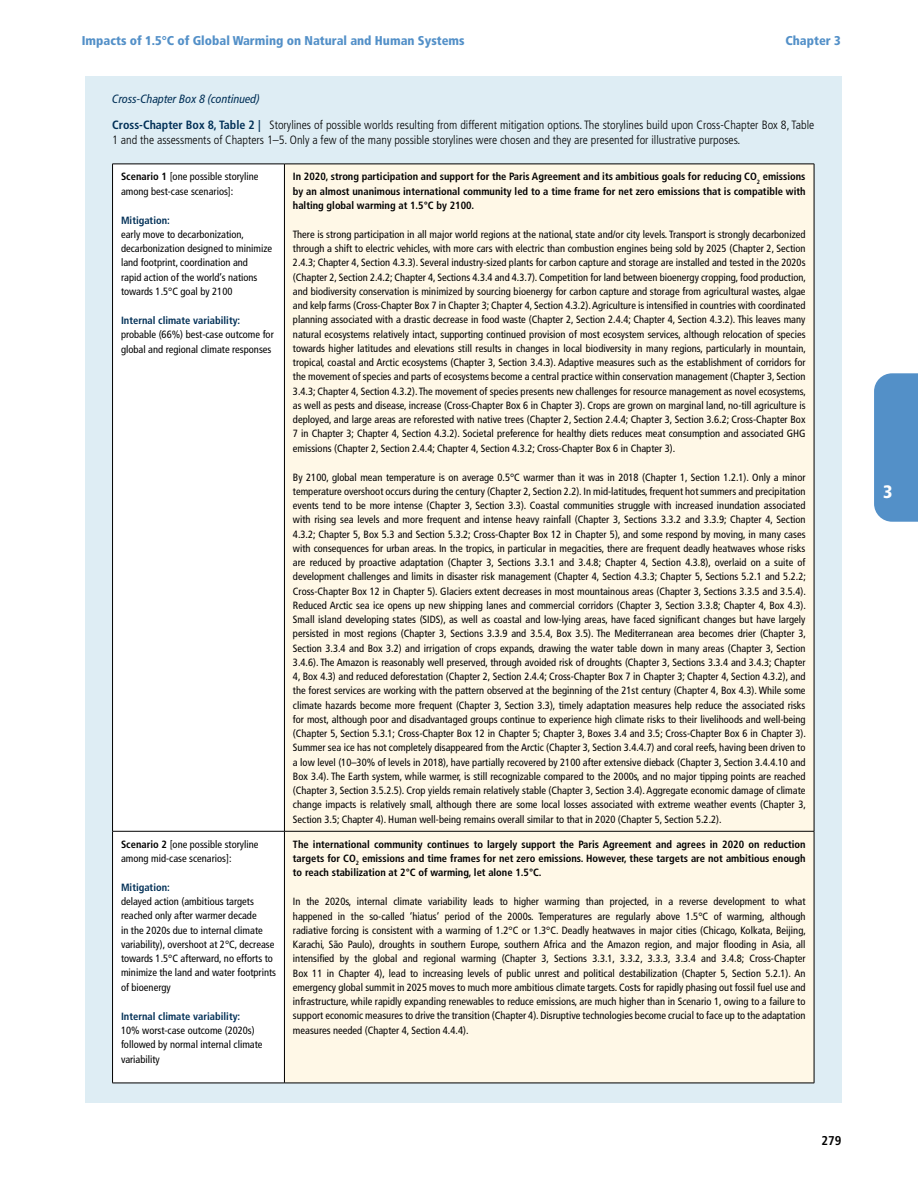
<style>
.page{position:relative;width:918px;height:1188px;background:#fff}
.page>*{position:absolute;margin:0;border:0;box-sizing:border-box;transform-origin:0 0}
.t1{font:900 condensed 18px "Frutiger LT Pro";color:#fff}
.t2{font:900 condensed 12.75px "Frutiger LT Pro";color:#5390c8}
.t3{font:700 condensed 12.75px "Frutiger LT Pro";color:#000}
.t4{font:300 condensed 12px/15px "Frutiger LT Pro";color:#000}
.t5{font:italic condensed 12px "Frutiger LT Pro";color:#002f56}
.t6{font:condensed 10.5px/14.2px "Frutiger LT Pro";color:#000}
.t7{font:700 condensed 10.5px/14.2px "Frutiger LT Pro";color:#000;text-align:justify}
.t8{font:700 condensed 10.5px "Frutiger LT Pro";color:#002f56}
.s1{font-weight:700;color:#002f56}
.s2{font-weight:700}
</style>
<div class="page">
<div style="left:874px;top:373px;width:44px;height:149px;background:#5390c8"></div>
<div style="left:85px;top:77px;width:756px;height:1026px;background:#deedf4"></div>
<div style="left:113px;top:165px;width:171px;height:918px;background:#fff"></div>
<div style="left:285px;top:165px;width:529px;height:918px;background:#fff8e7"></div>
<hr style="left:284px;top:164px;width:1px;height:667px;background:#000">
<hr style="left:284px;top:831px;width:1px;height:252px;background:#000">
<hr style="left:112px;top:164px;width:172px;height:1px;background:#000">
<hr style="left:112px;top:164px;width:1px;height:667px;background:#000">
<hr style="left:284px;top:164px;width:530px;height:1px;background:#000">
<hr style="left:814px;top:164px;width:1px;height:667px;background:#000">
<hr style="left:112px;top:831px;width:172px;height:1px;background:#000">
<hr style="left:112px;top:831px;width:1px;height:252px;background:#000">
<hr style="left:284px;top:831px;width:530px;height:1px;background:#000">
<hr style="left:814px;top:831px;width:1px;height:252px;background:#000">
<hr style="left:112px;top:1083px;width:172px;height:1px;background:#000">
<hr style="left:284px;top:1083px;width:530px;height:1px;background:#000">
<p class="t2" style="left:82px;top:33px;width:384px">Impacts of 1.5°C of Global Warming on Natural and Human Systems</p>
<p class="t2" style="left:786px;top:33px;width:57px">Chapter 3</p>
<p class="t5" style="left:112px;top:91px;width:149px">Cross-Chapter Box 8 (continued)</p>
<p class="t4" style="left:112px;top:118px;width:704px"><span class="s1">Cross-Chapter Box 8, Table 2 |</span> Storylines of possible worlds resulting from different mitigation options. The storylines build upon Cross-Chapter Box 8, Table<br>1 and the assessments of Chapters 1–5. Only a few of the many possible storylines were chosen and they are presented for illustrative purposes.</p>
<p class="t6" style="left:121px;top:170px;width:139px"><span class="s2">Scenario 1</span> [one possible storyline among best-case scenarios]:</p>
<p class="t8" style="left:121px;top:214px;width:50px">Mitigation:</p>
<p class="t6" style="left:121px;top:227px;width:153px">early move to decarbonization, decarbonization designed to minimize land footprint, coordination and<br>rapid action of the world’s nations towards 1.5°C goal by 2100</p>
<p class="t8" style="left:121px;top:314px;width:121px">Internal climate variability:</p>
<p class="t6" style="left:121px;top:328px;width:154px">probable (66%) best-case outcome for global and regional climate responses</p>
<p class="t6" style="left:121px;top:837px;width:139px"><span class="s2">Scenario 2</span> [one possible storyline among mid-case scenarios]:</p>
<p class="t8" style="left:121px;top:881px;width:50px">Mitigation:</p>
<p class="t6" style="left:121px;top:895px;width:157px">delayed action (ambitious targets reached only after warmer decade<br>in the 2020s due to internal climate variability), overshoot at 2°C, decrease towards 1.5°C afterward, no efforts to minimize the land and water footprints of bioenergy</p>
<p class="t8" style="left:121px;top:1010px;width:121px">Internal climate variability:</p>
<p class="t6" style="left:121px;top:1023px;width:143px">10% worst-case outcome (2020s) followed by normal internal climate variability</p>
<p class="t7" style="left:293px;top:169px;width:514px">In 2020, strong participation and support for the Paris Agreement and its ambitious goals for reducing CO<sub>2</sub> emissions by an almost unanimous international community led to a time frame for net zero emissions that is compatible with halting global warming at 1.5°C by 2100.</p>
<p class="t6" style="left:293px;top:227px;width:515px;text-align:justify">There is strong participation in all major world regions at the national, state and/or city levels. Transport is strongly decarbonized through a shift to electric vehicles, with more cars with electric than combustion engines being sold by 2025 (Chapter 2, Section 2.4.3; Chapter 4, Section 4.3.3). Several industry-sized plants for carbon capture and storage are installed and tested in the 2020s (Chapter 2, Section 2.4.2; Chapter 4, Sections 4.3.4 and 4.3.7). Competition for land between bioenergy cropping, food production, and biodiversity conservation is minimized by sourcing bioenergy for carbon capture and storage from agricultural wastes, algae and kelp farms (Cross-Chapter Box 7 in Chapter 3; Chapter 4, Section 4.3.2). Agriculture is intensified in countries with coordinated planning associated with a drastic decrease in food waste (Chapter 2, Section 2.4.4; Chapter 4, Section 4.3.2). This leaves many natural ecosystems relatively intact, supporting continued provision of most ecosystem services, although relocation of species towards higher latitudes and elevations still results in changes in local biodiversity in many regions, particularly in mountain, tropical, coastal and Arctic ecosystems (Chapter 3, Section 3.4.3). Adaptive measures such as the establishment of corridors for the movement of species and parts of ecosystems become a central practice within conservation management (Chapter 3, Section 3.4.3; Chapter 4, Section 4.3.2). The movement of species presents new challenges for resource management as novel ecosystems, as well as pests and disease, increase (Cross-Chapter Box 6 in Chapter 3). Crops are grown on marginal land, no-till agriculture is deployed, and large areas are reforested with native trees (Chapter 2, Section 2.4.4; Chapter 3, Section 3.6.2; Cross-Chapter Box 7 in Chapter 3; Chapter 4, Section 4.3.2). Societal preference for healthy diets reduces meat consumption and associated GHG emissions (Chapter 2, Section 2.4.4; Chapter 4, Section 4.3.2; Cross-Chapter Box 6 in Chapter 3).</p>
<p class="t6" style="left:293px;top:470px;width:515px;text-align:justify">By 2100, global mean temperature is on average 0.5°C warmer than it was in 2018 (Chapter 1, Section 1.2.1). Only a minor temperature overshoot occurs during the century (Chapter 2, Section 2.2). In mid-latitudes, frequent hot summers and precipitation events tend to be more intense (Chapter 3, Section 3.3). Coastal communities struggle with increased inundation associated with rising sea levels and more frequent and intense heavy rainfall (Chapter 3, Sections 3.3.2 and 3.3.9; Chapter 4, Section 4.3.2; Chapter 5, Box 5.3 and Section 5.3.2; Cross-Chapter Box 12 in Chapter 5), and some respond by moving, in many cases with consequences for urban areas. In the tropics, in particular in megacities, there are frequent deadly heatwaves whose risks are reduced by proactive adaptation (Chapter 3, Sections 3.3.1 and 3.4.8; Chapter 4, Section 4.3.8), overlaid on a suite of development challenges and limits in disaster risk management (Chapter 4, Section 4.3.3; Chapter 5, Sections 5.2.1 and 5.2.2; Cross-Chapter Box 12 in Chapter 5). Glaciers extent decreases in most mountainous areas (Chapter 3, Sections 3.3.5 and 3.5.4).<br>Reduced Arctic sea ice opens up new shipping lanes and commercial corridors (Chapter 3, Section 3.3.8; Chapter 4, Box 4.3).<br>Small island developing states (SIDS), as well as coastal and low-lying areas, have faced significant changes but have largely persisted in most regions (Chapter 3, Sections 3.3.9 and 3.5.4, Box 3.5). The Mediterranean area becomes drier (Chapter 3, Section 3.3.4 and Box 3.2) and irrigation of crops expands, drawing the water table down in many areas (Chapter 3, Section 3.4.6). The Amazon is reasonably well preserved, through avoided risk of droughts (Chapter 3, Sections 3.3.4 and 3.4.3; Chapter 4, Box 4.3) and reduced deforestation (Chapter 2, Section 2.4.4; Cross-Chapter Box 7 in Chapter 3; Chapter 4, Section 4.3.2), and the forest services are working with the pattern observed at the beginning of the 21st century (Chapter 4, Box 4.3). While some climate hazards become more frequent (Chapter 3, Section 3.3), timely adaptation measures help reduce the associated risks for most, although poor and disadvantaged groups continue to experience high climate risks to their livelihoods and well-being (Chapter 5, Section 5.3.1; Cross-Chapter Box 12 in Chapter 5; Chapter 3, Boxes 3.4 and 3.5; Cross-Chapter Box 6 in Chapter 3).<br>Summer sea ice has not completely disappeared from the Arctic (Chapter 3, Section 3.4.4.7) and coral reefs, having been driven to a low level (10–30% of levels in 2018), have partially recovered by 2100 after extensive dieback (Chapter 3, Section 3.4.4.10 and Box 3.4). The Earth system, while warmer, is still recognizable compared to the 2000s, and no major tipping points are reached (Chapter 3, Section 3.5.2.5). Crop yields remain relatively stable (Chapter 3, Section 3.4). Aggregate economic damage of climate change impacts is relatively small, although there are some local losses associated with extreme weather events (Chapter 3, Section 3.5; Chapter 4). Human well-being remains overall similar to that in 2020 (Chapter 5, Section 5.2.2).</p>
<p class="t7" style="left:293px;top:837px;width:514px">The international community continues to largely support the Paris Agreement and agrees in 2020 on reduction targets for CO<sub>2</sub> emissions and time frames for net zero emissions. However, these targets are not ambitious enough to reach stabilization at 2°C of warming, let alone 1.5°C.</p>
<p class="t6" style="left:293px;top:895px;width:514px;text-align:justify">In the 2020s, internal climate variability leads to higher warming than projected, in a reverse development to what happened in the so-called ‘hiatus’ period of the 2000s. Temperatures are regularly above 1.5°C of warming, although radiative forcing is consistent with a warming of 1.2°C or 1.3°C. Deadly heatwaves in major cities (Chicago, Kolkata, Beijing, Karachi, São Paulo), droughts in southern Europe, southern Africa and the Amazon region, and major flooding in Asia, all intensified by the global and regional warming (Chapter 3, Sections 3.3.1, 3.3.2, 3.3.3, 3.3.4 and 3.4.8; Cross-Chapter Box 11 in Chapter 4), lead to increasing levels of public unrest and political destabilization (Chapter 5, Section 5.2.1). An emergency global summit in 2025 moves to much more ambitious climate targets. Costs for rapidly phasing out fossil fuel use and infrastructure, while rapidly expanding renewables to reduce emissions, are much higher than in Scenario 1, owing to a failure to support economic measures to drive the transition (Chapter 4). Disruptive technologies become crucial to face up to the adaptation measures needed (Chapter 4, Section 4.4.4).</p>
<p class="t3" style="left:822px;top:1133px;width:21px">279</p>
<h1 class="t1" style="left:883px;top:481px;width:11px">3</h1>
</div>
